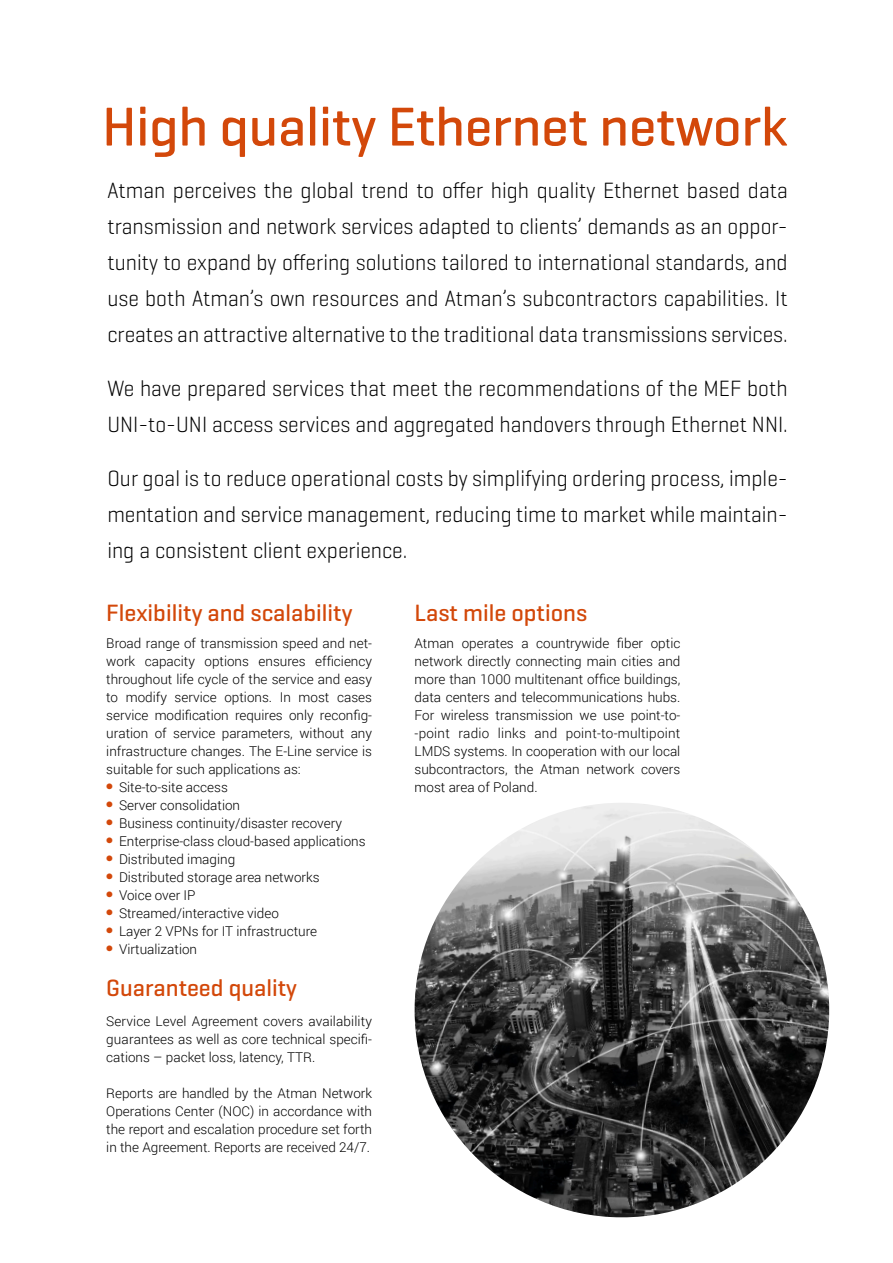
<style>
.page{position:relative;width:893px;height:1263px;background:#fff}
.page>*{position:absolute;margin:0;border:0;box-sizing:border-box;transform-origin:0 0}
.tytuł_rozdziału_duży{font:500 55.65px "Geogrotesque";letter-spacing:-.005em;color:#d3480a}
.tytuł_podrozdziału_E{font:500 24px "Geogrotesque";color:#d3480a}
.Lead_dłuższy_EN{font:300 22.5px/36px "Geogrotesque";color:#000;text-align:justify;scale:.95 1}
.tekst_EN{font:300 13.5px/18px "Roboto";color:#000;text-align:justify}
.s1{font-family:"Geogrotesque";font-weight:400;font-size:18px;color:#d3480a}
</style>
<div class="page">
<img style="left:414px;top:803px;width:416px;height:415px">
<p class="tytuł_rozdziału_duży" style="left:102px;top:92px;width:687px">High quality Ethernet network</p>
<p class="Lead_dłuższy_EN" style="left:107px;top:172px;width:718px">Atman perceives the global trend to offer high quality Ethernet based data transmission and network services adapted to clients’ demands as an oppor&shy;tunity to expand by offering solutions tailored to international standards, and use both Atman’s own resources and Atman’s subcontractors capabilities. It creates an attractive alternative to the traditional data transmissions services.</p>
<p class="Lead_dłuższy_EN" style="left:107px;top:370px;width:718px">We have prepared services that meet the recommendations of the MEF both<br>UNI-to-UNI access services and aggregated handovers through Ethernet NNI.</p>
<p class="Lead_dłuższy_EN" style="left:107px;top:460px;width:718px">Our goal is to reduce operational costs by simplifying ordering process, imple&shy;mentation and service management, reducing time to market while maintain&shy;ing a consistent client experience.</p>
<p class="tytuł_podrozdziału_E" style="left:106px;top:597px;width:248px">Flexibility and scalability</p>
<p class="tekst_EN" style="left:106px;top:634px;width:267px">Broad range of transmission speed and net&shy;work capacity options ensures efficiency throughout life cycle of the service and easy to modify service options. In most cases service modification requires only reconfig&shy;uration of service parameters, without any infrastructure changes. The E-Line service is suitable for such applications as:</p>
<p class="tekst_EN" style="left:106px;top:778px;width:123px"><span class="s1">∫</span> Site-to-site access</p>
<p class="tekst_EN" style="left:106px;top:796px;width:135px"><span class="s1">∫</span> Server consolidation</p>
<p class="tekst_EN" style="left:106px;top:814px;width:237px"><span class="s1">∫</span> Business continuity/disaster recovery</p>
<p class="tekst_EN" style="left:106px;top:832px;width:261px"><span class="s1">∫</span> Enterprise-class cloud-based applications</p>
<p class="tekst_EN" style="left:106px;top:850px;width:130px"><span class="s1">∫</span> Distributed imaging</p>
<p class="tekst_EN" style="left:106px;top:868px;width:215px"><span class="s1">∫</span> Distributed storage area networks</p>
<p class="tekst_EN" style="left:106px;top:886px;width:91px"><span class="s1">∫</span> Voice over IP</p>
<p class="tekst_EN" style="left:106px;top:904px;width:174px"><span class="s1">∫</span> Streamed/interactive video</p>
<p class="tekst_EN" style="left:106px;top:922px;width:212px"><span class="s1">∫</span> Layer 2 VPNs for IT infrastructure</p>
<p class="tekst_EN" style="left:106px;top:940px;width:92px"><span class="s1">∫</span> Virtualization</p>
<p class="tytuł_podrozdziału_E" style="left:106px;top:973px;width:192px">Guaranteed quality</p>
<p class="tekst_EN" style="left:106px;top:1012px;width:267px">Service Level Agreement covers availability guarantees as well as core technical specifi&shy;cations – packet loss, latency, TTR.</p>
<p class="tekst_EN" style="left:106px;top:1084px;width:267px">Reports are handled by the Atman Network Operations Center (NOC) in accordance with the report and escalation procedure set forth in the Agreement. Reports are received 24/7.</p>
<p class="tytuł_podrozdziału_E" style="left:415px;top:597px;width:174px">Last mile options</p>
<p class="tekst_EN" style="left:415px;top:634px;width:267px">Atman operates a countrywide fiber optic network directly connecting main cities and more than 1000 multitenant office buildings, data centers and telecommunications hubs.<br>For wireless transmission we use point-to--point radio links and point-to-multipoint LMDS systems. In cooperation with our local subcontractors, the Atman network covers most area of Poland.</p>
</div>
